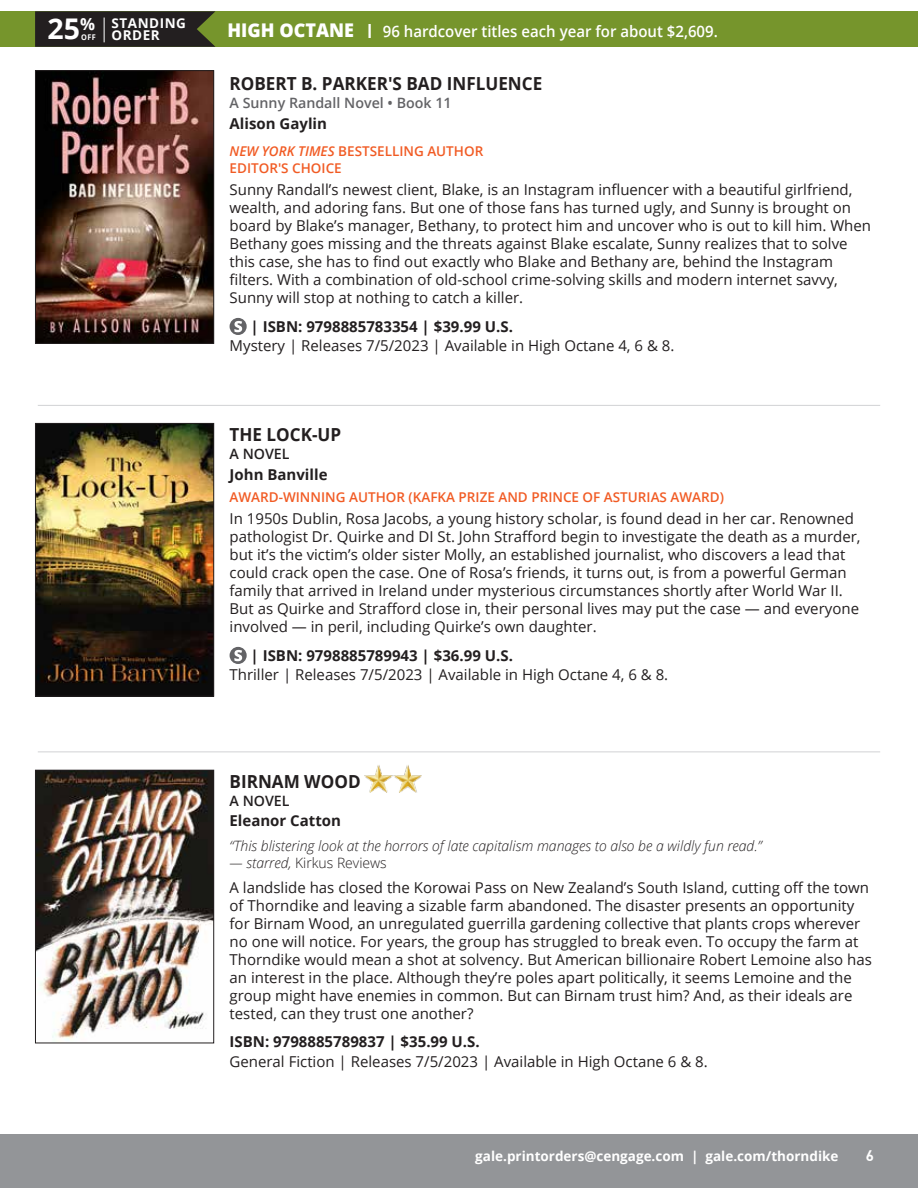
<style>
.page{position:relative;width:918px;height:1188px;background:#fff}
.page>*{position:absolute;margin:0;border:0;box-sizing:border-box;transform-origin:0 0}
.t1{font:700 28.5px "Open Sans";color:#fff}
.t2{font:700 18px "Open Sans";color:#231f20;scale:.95 1}
.t3{font:600 15.75px "Open Sans";color:#fff;scale:.95 1}
.t4{font:15px/18px "Open Sans";color:#231f20}
.t5{font:700 15px "Open Sans";color:#231f20}
.t6{font:700 15px "DIN Offc";color:#fff}
.t7{font:italic 300 14.25px "Open Sans";color:#231f20}
.t8{font:600 14.25px "Open Sans";color:#636366}
.t9{font:300 14.25px "Open Sans";color:#231f20}
.t10{font:600 14.25px "Open Sans";color:#231f20}
.t11{font:600 13.5px/17.1px "Open Sans";color:#f15b24}
.t12{font:700 13.5px "Open Sans";color:#fff}
.t13{font:700 13.5px/12px "Open Sans";letter-spacing:.04em;color:#fff}
.s1{font-weight:800;font-size:18.9px}
.s2{font-size:19.5px}
.s3{font-size:7.8px}
.s4{font-style:italic}
</style>
<div class="page">
<div style="left:0;top:1134px;width:918px;height:54px;background:#939598"></div>
<div style="left:0;top:11px;width:918px;height:36px;background:#76952c"></div>
<svg style="left:35px;top:11px;width:180px;height:36px;background:#292721"></svg>
<svg style="left:230px;top:647px;width:17px;height:17px"></svg>
<img style="left:37px;top:425px;width:175px;height:270px">
<div style="left:35px;top:423px;width:179px;height:274px;border:1px solid #231f20"></div>
<img style="left:37px;top:772px;width:175px;height:268px">
<div style="left:35px;top:770px;width:179px;height:273px;border:1px solid #231f20"></div>
<hr style="left:38px;top:405px;width:842px;height:1px;background:#d1d2d4">
<svg style="left:230px;top:318px;width:17px;height:17px"></svg>
<img style="left:37px;top:72px;width:175px;height:270px">
<div style="left:35px;top:70px;width:179px;height:274px;border:1px solid #231f20"></div>
<hr style="left:38px;top:752px;width:842px;height:1px;background:#d1d2d4">
<img style="left:364px;top:765px;width:57px;height:28px">
<h1 class="t1" style="left:47px;top:9px;width:49px">25<sup>%</sup></h1>
<p class="t3" style="left:228px;top:20px;width:518px"><span class="s1">HIGH OCTANE</span> <span class="s2">I</span> 96 hardcover titles each year for about $2,609.</p>
<p class="t13" style="left:81px;top:17px;width:106px;text-indent:30px">STANDING<br><span class="s3">OFF</span> ORDER</p>
<p class="t2" style="left:230px;top:71px;width:331px">ROBERT B. PARKER'S BAD INFLUENCE</p>
<p class="t8" style="left:230px;top:93px;width:224px">A Sunny Randall Novel • Book 11</p>
<p class="t5" style="left:230px;top:113px;width:99px">Alison Gaylin</p>
<p class="t11" style="left:230px;top:142px;width:255px"><span class="s4">NEW YORK TIMES</span> BESTSELLING AUTHOR<br>EDITOR'S CHOICE</p>
<p class="t4" style="left:230px;top:180px;width:643px">Sunny Randall’s newest client, Blake, is an Instagram influencer with a beautiful girlfriend, wealth, and adoring fans. But one of those fans has turned ugly, and Sunny is brought on board by Blake’s manager, Bethany, to protect him and uncover who is out to kill him. When Bethany goes missing and the threats against Blake escalate, Sunny realizes that to solve this case, she has to find out exactly who Blake and Bethany are, behind the Instagram filters. With a combination of old-school crime-solving skills and modern internet savvy, Sunny will stop at nothing to catch a killer.</p>
<p class="t5" style="left:251px;top:316px;width:264px">| ISBN: 9798885783354 | $39.99 U.S.</p>
<p class="t4" style="left:230px;top:336px;width:446px">Mystery | Releases 7/5/2023 | Available in High Octane 4, 6 &amp; 8.</p>
<p class="t2" style="left:230px;top:422px;width:119px">THE LOCK-UP</p>
<p class="t10" style="left:230px;top:444px;width:62px">A NOVEL</p>
<p class="t5" style="left:230px;top:464px;width:99px">John Banville</p>
<p class="t11" style="left:230px;top:488px;width:496px">AWARD-WINNING AUTHOR (KAFKA PRIZE AND PRINCE OF ASTURIAS AWARD)</p>
<p class="t4" style="left:230px;top:509px;width:633px">In 1950s Dublin, Rosa Jacobs, a young history scholar, is found dead in her car. Renowned pathologist Dr. Quirke and DI St. John Strafford begin to investigate the death as a murder, but it’s the victim’s older sister Molly, an established journalist, who discovers a lead that could crack open the case. One of Rosa’s friends, it turns out, is from a powerful German family that arrived in Ireland under mysterious circumstances shortly after World War II.<br>But as Quirke and Strafford close in, their personal lives may put the case — and everyone involved — in peril, including Quirke’s own daughter.</p>
<p class="t5" style="left:251px;top:645px;width:264px">| ISBN: 9798885789943 | $36.99 U.S.</p>
<p class="t4" style="left:230px;top:665px;width:440px">Thriller | Releases 7/5/2023 | Available in High Octane 4, 6 &amp; 8.</p>
<p class="t2" style="left:230px;top:769px;width:140px">BIRNAM WOOD</p>
<p class="t10" style="left:230px;top:791px;width:62px">A NOVEL</p>
<p class="t5" style="left:230px;top:810px;width:113px">Eleanor Catton</p>
<p class="t7" style="left:230px;top:836px;width:534px">“This blistering look at the horrors of late capitalism manages to also be a wildly fun read.”</p>
<p class="t9" style="left:230px;top:853px;width:159px"><span class="s4">— starred,</span> Kirkus Reviews</p>
<p class="t4" style="left:230px;top:878px;width:644px">A landslide has closed the Korowai Pass on New Zealand’s South Island, cutting off the town of Thorndike and leaving a sizable farm abandoned. The disaster presents an opportunity for Birnam Wood, an unregulated guerrilla gardening collective that plants crops wherever no one will notice. For years, the group has struggled to break even. To occupy the farm at Thorndike would mean a shot at solvency. But American billionaire Robert Lemoine also has an interest in the place. Although they’re poles apart politically, it seems Lemoine and the group might have enemies in common. But can Birnam trust him? And, as their ideals are tested, can they trust one another?</p>
<p class="t5" style="left:230px;top:1031px;width:252px">ISBN: 9798885789837 | $35.99 U.S.</p>
<p class="t4" style="left:230px;top:1052px;width:480px">General Fiction | Releases 7/5/2023 | Available in High Octane 6 &amp; 8.</p>
<p class="t12" style="left:475px;top:1146px;width:365px">gale.printorders@cengage.com | gale.com/thorndike</p>
<p class="t6" style="left:866px;top:1146px;width:10px">6</p>
</div>
